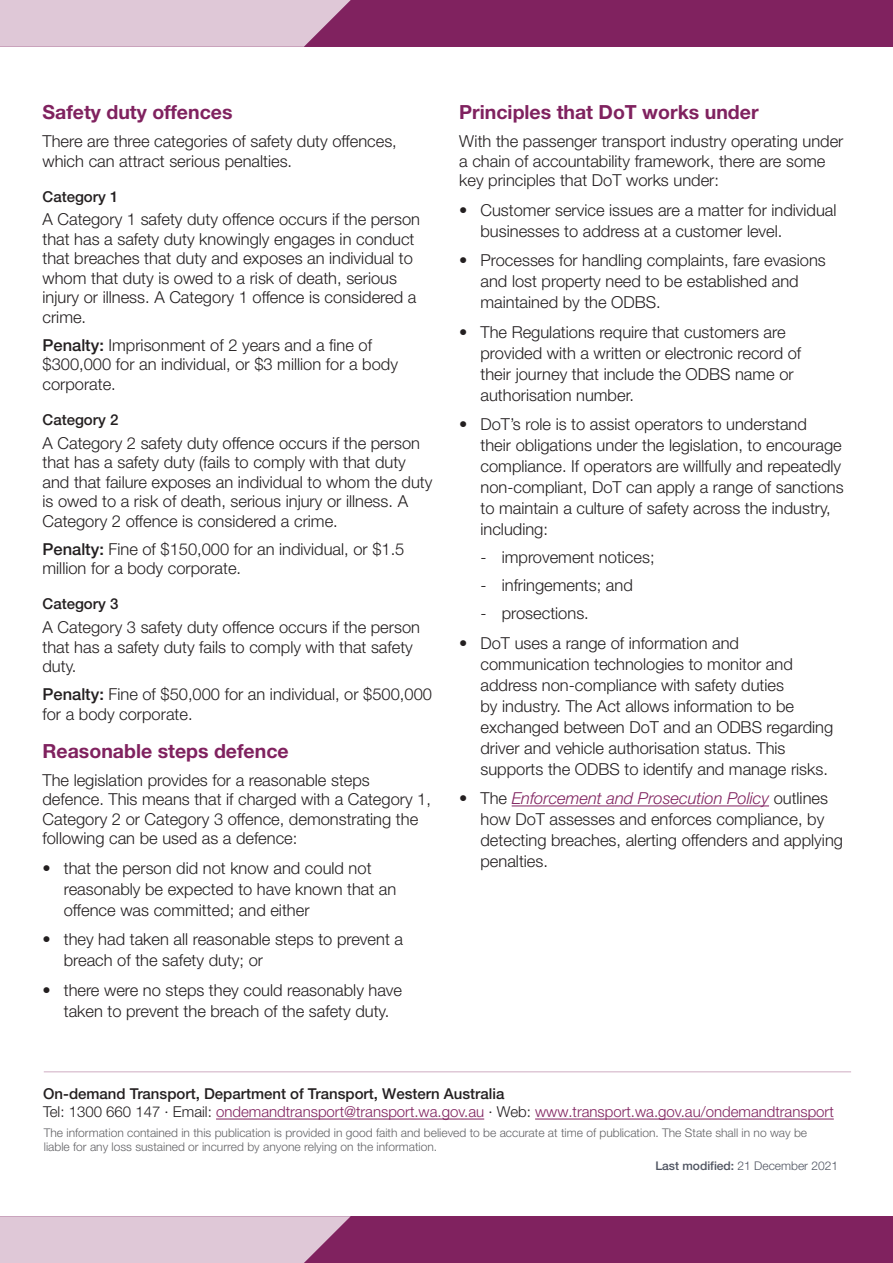
<style>
.page{position:relative;width:893px;height:1263px;background:#fff}
.page>*{position:absolute;margin:0;border:0;box-sizing:border-box;transform-origin:0 0}
.t1{font:700 19.5px "Helvetica Neue LT Std";color:#80225f}
.Body{font:300 16.5px/21px "Helvetica Neue LT Std";color:#231f20}
.Disclaimer{font:300 15px/18px "Helvetica Neue LT Std";color:#80225f}
.t2{font:500 15px "Helvetica Neue LT Std";color:#231f20}
.Disclaimer-2{font:300 12px/14.4px "Helvetica Neue LT Std";color:#636366}
.Body-2{font:300 12px "Helvetica Neue LT Std";color:#4f5461}
.s1{font-weight:500}
.s2{font-style:italic;color:#80225f}
.s3{font-weight:500;color:#231f20}
.s4{color:#231f20}
</style>
<div class="page">
<hr style="left:44px;top:1071px;width:807px;height:1px;background:#dfc8d7">
<hr style="left:512px;top:805px;width:257px;height:1px;background:#80225f">
<div style="left:0;top:0;width:893px;height:47px;background:#80225f"></div>
<svg style="left:0;top:0;width:351px;height:47px;background:#d8bbce"></svg>
<div style="left:0;top:1216px;width:893px;height:47px;background:#80225f"></div>
<svg style="left:0;top:1216px;width:351px;height:47px;background:#d8bcce"></svg>
<hr style="left:216px;top:1119px;width:268px;height:1px;background:#80225f">
<hr style="left:535px;top:1119px;width:299px;height:1px;background:#80225f">
<h2 class="t1" style="left:43px;top:100px;width:191px">Safety duty offences</h2>
<p class="Body" style="left:43px;top:131px;width:356px;line-height:19.5px">There are three categories of safety duty offences, which can attract serious penalties.</p>
<h3 class="t2" style="left:43px;top:187px;width:77px">Category 1</h3>
<p class="Body" style="left:43px;top:209px;width:379px;line-height:19.5px">A Category 1 safety duty offence occurs if the person that has a safety duty knowingly engages in conduct that breaches that duty and exposes an individual to whom that duty is owed to a risk of death, serious injury or illness. A Category 1 offence is considered a crime.</p>
<p class="Body" style="left:43px;top:335px;width:357px;line-height:19.5px"><span class="s1">Penalty:</span> Imprisonment of 2 years and a fine of $300,000 for an individual, or $3 million for a body corporate.</p>
<h3 class="t2" style="left:43px;top:411px;width:77px">Category 2</h3>
<p class="Body" style="left:43px;top:433px;width:391px;line-height:19.5px">A Category 2 safety duty offence occurs if the person that has a safety duty (fails to comply with that duty and that failure exposes an individual to whom the duty is owed to a risk of death, serious injury or illness. A Category 2 offence is considered a crime.</p>
<p class="Body" style="left:43px;top:539px;width:363px;line-height:19.5px"><span class="s1">Penalty:</span> Fine of $150,000 for an individual, or $1.5 million for a body corporate.</p>
<h3 class="t2" style="left:43px;top:595px;width:77px">Category 3</h3>
<p class="Body" style="left:43px;top:617px;width:379px;line-height:19.5px">A Category 3 safety duty offence occurs if the person that has a safety duty fails to comply with that safety duty.</p>
<p class="Body" style="left:43px;top:684px;width:391px;line-height:19.5px"><span class="s1">Penalty:</span> Fine of $50,000 for an individual, or $500,000 for a body corporate.</p>
<h2 class="t1" style="left:43px;top:738px;width:248px">Reasonable steps defence</h2>
<p class="Body" style="left:43px;top:770px;width:390px;line-height:19.5px">The legislation provides for a reasonable steps defence. This means that if charged with a Category 1, Category 2 or Category 3 offence, demonstrating the following can be used as a defence:</p>
<p class="Body" style="left:64px;top:857px;width:334px;text-indent:-21px">• that the person did not know and could not reasonably be expected to have known that an offence was committed; and either</p>
<p class="Body" style="left:64px;top:928px;width:341px;text-indent:-21px">• they had taken all reasonable steps to prevent a breach of the safety duty; or</p>
<p class="Body" style="left:43px;top:979px;width:361px;text-align:center">• there were no steps they could reasonably have taken to prevent the breach of the safety duty.</p>
<h2 class="t1" style="left:459px;top:100px;width:301px">Principles that DoT works under</h2>
<p class="Body" style="left:459px;top:131px;width:386px;line-height:19.5px">With the passenger transport industry operating under a chain of accountability framework, there are some key principles that DoT works under:</p>
<p class="Body" style="left:480px;top:199px;width:358px;text-indent:-21px">• Customer service issues are a matter for individual businesses to address at a customer level.</p>
<p class="Body" style="left:480px;top:249px;width:347px;text-indent:-21px">• Processes for handling complaints, fare evasions and lost property need to be established and maintained by the ODBS.</p>
<p class="Body" style="left:480px;top:321px;width:322px;text-indent:-21px">• The Regulations require that customers are provided with a written or electronic record of their journey that include the ODBS name or authorisation number.</p>
<p class="Body" style="left:480px;top:413px;width:365px;text-indent:-21px">• DoT’s role is to assist operators to understand<br>their obligations under the legislation, to encourage compliance. If operators are willfully and repeatedly non-compliant, DoT can apply a range of sanctions to maintain a culture of safety across the industry, including:</p>
<p class="Body" style="left:480px;top:546px;width:176px">- improvement notices;</p>
<p class="Body" style="left:480px;top:574px;width:154px">- infringements; and</p>
<p class="Body" style="left:480px;top:602px;width:110px">- prosections.</p>
<p class="Body" style="left:480px;top:632px;width:354px;text-indent:-21px">• DoT uses a range of information and communication technologies to monitor and address non-compliance with safety duties<br>by industry. The Act allows information to be exchanged between DoT and an ODBS regarding driver and vehicle authorisation status. This supports the ODBS to identify and manage risks.</p>
<p class="Body" style="left:480px;top:787px;width:364px;text-indent:-21px">• The <span class="s2">Enforcement and Prosecution Policy</span> outlines how DoT assesses and enforces compliance, by detecting breaches, alerting offenders and applying penalties.</p>
<p class="Disclaimer" style="left:43px;top:1084px;width:792px"><span class="s3">On-demand Transport, Department of Transport, Western Australia<br></span><span class="s4">Tel: 1300 660 147 ∙ Email:</span> ondemandtransport@transport.wa.gov.au <span class="s4">∙ Web:</span> www.transport.wa.gov.au/ondemandtransport</p>
<p class="Disclaimer-2" style="left:44px;top:1125px;width:765px">The information contained in this publication is provided in good faith and believed to be accurate at time of publication. The State shall in no way be liable for any loss sustained or incurred by anyone relying on the information.</p>
<p class="Body-2" style="left:655px;top:1159px;width:184px"><span class="s1">Last modified:</span> 21 December 2021</p>
</div>
